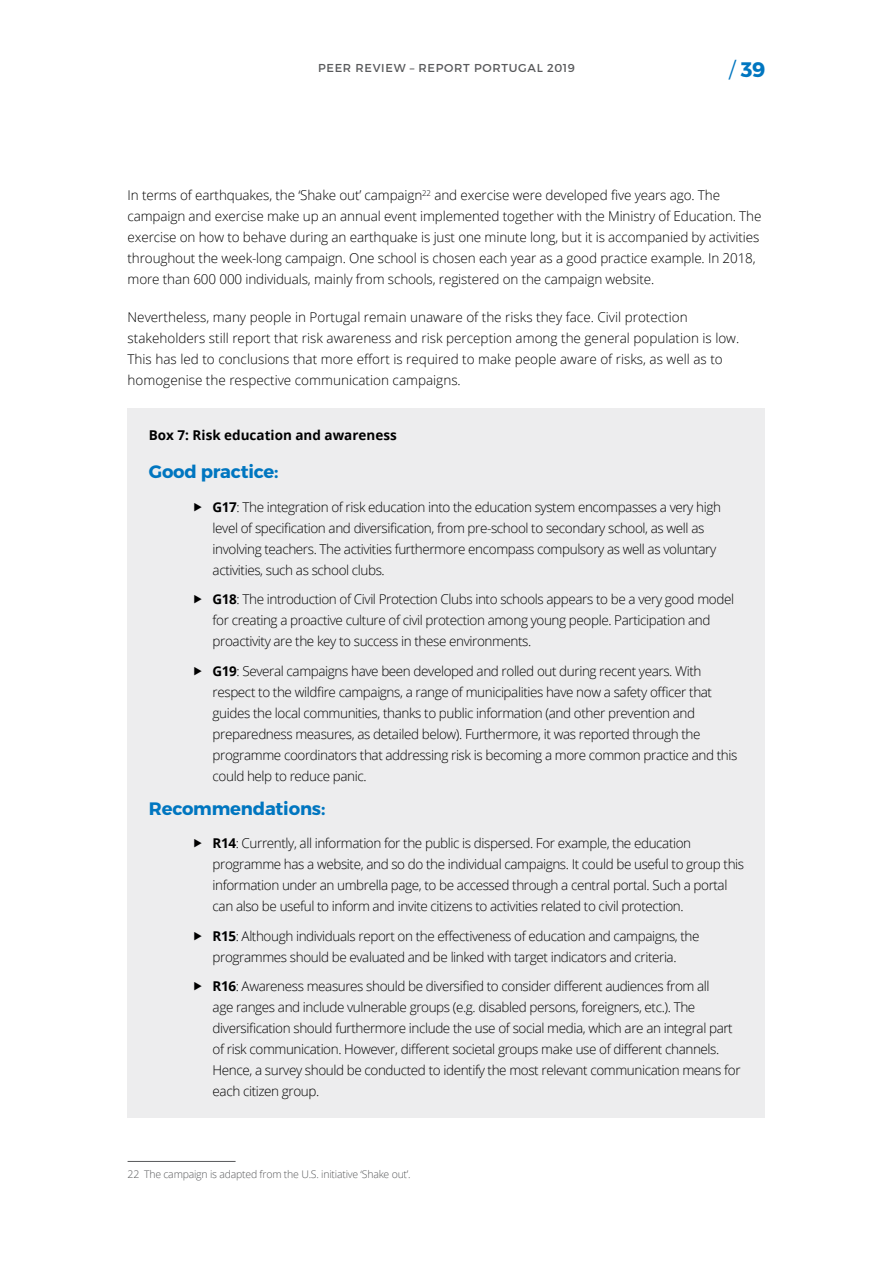
<style>
.page{position:relative;width:893px;height:1263px;background:#fff}
.page>*{position:absolute;margin:0;border:0;box-sizing:border-box;transform-origin:0 0}
.t1{font:700 21px "Montserrat";color:#0076c0}
.t2{font:700 18px "Montserrat";letter-spacing:-.01em;color:#0076c0}
.Body_Copy{font:300 13.5px/21px "Open Sans";letter-spacing:-.03em;color:#000}
.Body_Copy-2{font:300 13.5px/21px "Open Sans";letter-spacing:-.01em;color:#000}
.Body_Copy-3{font:300 13.5px/21px "Open Sans";color:#000}
.Body_Copy-4{font:700 13.5px "Open Sans";color:#000}
.t3{font:11.55px "Montserrat";letter-spacing:.06em;color:#58595b}
.Footnote_style{font:300 10.5px "Open Sans";letter-spacing:-.02em;color:#58595b}
.s1{font-weight:300}
.s2{font-weight:700}
</style>
<div class="page">
<div style="left:128px;top:408px;width:637px;height:710px;background:#ededee"></div>
<hr style="left:128px;top:1161px;width:108px;height:1px;background:#58595b">
<p class="t3" style="left:318px;top:61px;width:258px">PEER REVIEW – REPORT PORTUGAL 2019</p>
<h1 class="t1" style="left:729px;top:56px;width:38px"><span class="s1">/</span> 39</h1>
<p class="Body_Copy-2" style="left:128px;top:185px;width:635px">In terms of earthquakes, the ‘Shake out’ campaign<sup>22</sup> and exercise were developed five years ago. The campaign and exercise make up an annual event implemented together with the Ministry of Education. The exercise on how to behave during an earthquake is just one minute long, but it is accompanied by activities throughout the week-long campaign. One school is chosen each year as a good practice example. In 2018, more than 600 000 individuals, mainly from schools, registered on the campaign website.</p>
<p class="Body_Copy-3" style="left:128px;top:307px;width:613px">Nevertheless, many people in Portugal remain unaware of the risks they face. Civil protection stakeholders still report that risk awareness and risk perception among the general population is low.<br>This has led to conclusions that more effort is required to make people aware of risks, as well as to homogenise the respective communication campaigns.</p>
<p class="Body_Copy-4" style="left:149px;top:426px;width:249px">Box 7: Risk education and awareness</p>
<h4 class="t2" style="left:149px;top:460px;width:131px">Good practice:</h4>
<p class="Body_Copy" style="left:213px;top:496px;width:510px"><span class="s2">G17</span>: The integration of risk education into the education system encompasses a very high level of specification and diversification, from pre-school to secondary school, as well as involving teachers. The activities furthermore encompass compulsory as well as voluntary activities, such as school clubs.</p>
<p class="Body_Copy" style="left:213px;top:589px;width:523px"><span class="s2">G18</span>: The introduction of Civil Protection Clubs into schools appears to be a very good model for creating a proactive culture of civil protection among young people. Participation and proactivity are the key to success in these environments.</p>
<p class="Body_Copy" style="left:213px;top:660px;width:526px"><span class="s2">G19</span>: Several campaigns have been developed and rolled out during recent years. With respect to the wildfire campaigns, a range of municipalities have now a safety officer that guides the local communities, thanks to public information (and other prevention and preparedness measures, as detailed below). Furthermore, it was reported through the programme coordinators that addressing risk is becoming a more common practice and this could help to reduce panic.</p>
<h4 class="t2" style="left:149px;top:797px;width:178px">Recommendations:</h4>
<p class="Body_Copy" style="left:213px;top:833px;width:533px"><span class="s2">R14</span>: Currently, all information for the public is dispersed. For example, the education programme has a website, and so do the individual campaigns. It could be useful to group this information under an umbrella page, to be accessed through a central portal. Such a portal can also be useful to inform and invite citizens to activities related to civil protection.</p>
<p class="Body_Copy" style="left:213px;top:925px;width:488px"><span class="s2">R15</span>: Although individuals report on the effectiveness of education and campaigns, the programmes should be evaluated and be linked with target indicators and criteria.</p>
<p class="Body_Copy" style="left:213px;top:976px;width:529px"><span class="s2">R16</span>: Awareness measures should be diversified to consider different audiences from all<br>age ranges and include vulnerable groups (e.g. disabled persons, foreigners, etc.). The diversification should furthermore include the use of social media, which are an integral part of risk communication. However, different societal groups make use of different channels.<br>Hence, a survey should be conducted to identify the most relevant communication means for each citizen group.</p>
<p class="Footnote_style" style="left:128px;top:1167px;width:285px">22 The campaign is adapted from the U.S. initiative ‘Shake out’.</p>
</div>
